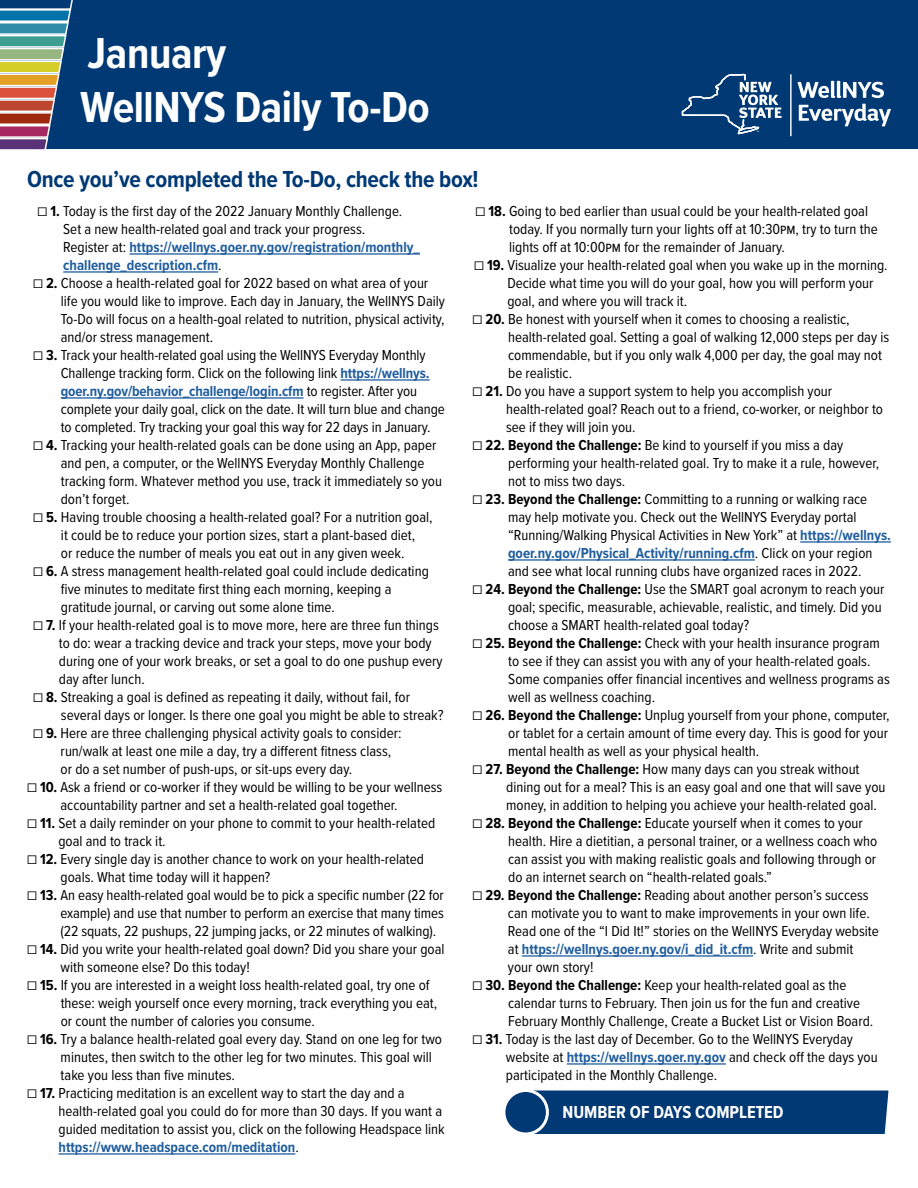
<style>
.page{position:relative;width:918px;height:1188px;background:#fff}
.page>*{position:absolute;margin:0;border:0;box-sizing:border-box;transform-origin:0 0}
.t1{font:700 45px/54px "Proxima Nova Cond";letter-spacing:-.01em;color:#fff}
.t2{font:700 24px "Proxima Nova Cond";letter-spacing:-.01em;color:#003974}
.t3{font:700 18px "Proxima Nova Cond";color:#fff}
.t4{font:15px/18px "Proxima Nova Cond";color:#000}
.s1{font-weight:700}
.s2{font-weight:700;color:#215e9e}
</style>
<div class="page">
<div style="left:0;top:0;width:918px;height:148px;background:#003974"></div>
<hr style="left:790px;top:74px;width:2px;height:62px;background:#fff">
<svg style="left:682px;top:74px;width:100px;height:60px"></svg>
<svg style="left:798px;top:81px;width:86px;height:17px"></svg>
<svg style="left:799px;top:104px;width:92px;height:22px"></svg>
<svg style="left:0;top:0;width:74px;height:150px"></svg>
<div style="left:534px;top:1090px;width:355px;height:44px;background:#003974"></div>
<div style="left:504px;top:1090px;width:43px;height:44px;background:#003974;border-radius:50%"></div>
<div style="left:502px;top:1089px;width:47px;height:47px;border:3px solid #fff;border-radius:50%"></div>
<hr style="left:129px;top:253px;width:291px;height:2px;background:#215e9e">
<hr style="left:63px;top:271px;width:155px;height:2px;background:#215e9e">
<hr style="left:341px;top:379px;width:89px;height:2px;background:#215e9e">
<hr style="left:61px;top:397px;width:243px;height:2px;background:#215e9e">
<hr style="left:59px;top:1153px;width:236px;height:2px;background:#215e9e">
<hr style="left:800px;top:541px;width:91px;height:2px;background:#215e9e">
<hr style="left:508px;top:559px;width:247px;height:2px;background:#215e9e">
<hr style="left:522px;top:955px;width:231px;height:2px;background:#215e9e">
<hr style="left:567px;top:1063px;width:159px;height:2px;background:#215e9e">
<p class="t1" style="left:80px;top:25px;width:351px">January<br>WellNYS Daily To-Do</p>
<p class="t2" style="left:27px;top:161px;width:453px">Once you’ve completed the To-Do, check the box!</p>
<p class="t4" style="left:63px;top:201px;width:358px;text-indent:-26px">☐ <span class="s1">1.</span> Today is the first day of the 2022 January Monthly Challenge.<br>Set a new health-related goal and track your progress.<br>Register at: <span class="s2">https://wellnys.goer.ny.gov/registration/monthly_ challenge_description.cfm</span>.</p>
<p class="t4" style="left:61px;top:273px;width:386px;text-indent:-28px">☐ <span class="s1">2.</span> Choose a health-related goal for 2022 based on what area of your life you would like to improve. Each day in January, the WellNYS Daily To-Do will focus on a health-goal related to nutrition, physical activity, and/or stress management.</p>
<p class="t4" style="left:61px;top:345px;width:386px;text-indent:-28px">☐ <span class="s1">3.</span> Track your health-related goal using the WellNYS Everyday Monthly Challenge tracking form. Click on the following link <span class="s2">https://wellnys. goer.ny.gov/behavior_challenge/login.cfm</span> to register. After you complete your daily goal, click on the date. It will turn blue and change to completed. Try tracking your goal this way for 22 days in January.</p>
<p class="t4" style="left:61px;top:435px;width:383px;text-indent:-28px">☐ <span class="s1">4.</span> Tracking your health-related goals can be done using an App, paper and pen, a computer, or the WellNYS Everyday Monthly Challenge tracking form. Whatever method you use, track it immediately so you don’t forget.</p>
<p class="t4" style="left:61px;top:507px;width:373px;text-indent:-28px">☐ <span class="s1">5.</span> Having trouble choosing a health-related goal? For a nutrition goal, it could be to reduce your portion sizes, start a plant-based diet,<br>or reduce the number of meals you eat out in any given week.</p>
<p class="t4" style="left:61px;top:561px;width:369px;text-indent:-28px">☐ <span class="s1">6.</span> A stress management health-related goal could include dedicating five minutes to meditate first thing each morning, keeping a gratitude journal, or carving out some alone time.</p>
<p class="t4" style="left:59px;top:615px;width:385px;text-indent:-26px">☐ <span class="s1">7.</span> If your health-related goal is to move more, here are three fun things to do: wear a tracking device and track your steps, move your body during one of your work breaks, or set a goal to do one pushup every day after lunch.</p>
<p class="t4" style="left:61px;top:687px;width:384px;text-indent:-28px">☐ <span class="s1">8.</span> Streaking a goal is defined as repeating it daily, without fail, for several days or longer. Is there one goal you might be able to streak?</p>
<p class="t4" style="left:61px;top:723px;width:342px;text-indent:-28px">☐ <span class="s1">9.</span> Here are three challenging physical activity goals to consider: run/walk at least one mile a day, try a different fitness class, or do a set number of push-ups, or sit-ups every day.</p>
<p class="t4" style="left:61px;top:777px;width:383px;text-indent:-34px">☐ <span class="s1">10.</span> Ask a friend or co-worker if they would be willing to be your wellness accountability partner and set a health-related goal together.</p>
<p class="t4" style="left:58px;top:813px;width:378px;text-indent:-31px">☐ <span class="s1">11.</span> Set a daily reminder on your phone to commit to your health-related goal and to track it.</p>
<p class="t4" style="left:61px;top:849px;width:365px;text-indent:-34px">☐ <span class="s1">12.</span> Every single day is another chance to work on your health-related goals. What time today will it happen?</p>
<p class="t4" style="left:60px;top:885px;width:385px;text-align:justify;text-indent:-33px">☐ <span class="s1">13.</span> An easy health-related goal would be to pick a specific number (22 for example) and use that number to perform an exercise that many times (22 squats, 22 pushups, 22 jumping jacks, or 22 minutes of walking).</p>
<p class="t4" style="left:60px;top:939px;width:386px;text-indent:-33px">☐ <span class="s1">14.</span> Did you write your health-related goal down? Did you share your goal with someone else? Do this today!</p>
<p class="t4" style="left:61px;top:975px;width:378px;text-indent:-34px">☐ <span class="s1">15.</span> If you are interested in a weight loss health-related goal, try one of these: weigh yourself once every morning, track everything you eat, or count the number of calories you consume.</p>
<p class="t4" style="left:61px;top:1029px;width:383px;text-indent:-34px">☐ <span class="s1">16.</span> Try a balance health-related goal every day. Stand on one leg for two minutes, then switch to the other leg for two minutes. This goal will take you less than five minutes.</p>
<p class="t4" style="left:59px;top:1083px;width:388px;text-indent:-32px">☐ <span class="s1">17.</span> Practicing meditation is an excellent way to start the day and a health-related goal you could do for more than 30 days. If you want a guided meditation to assist you, click on the following Headspace link <span class="s2">https://www.headspace.com/meditation</span>.</p>
<p class="t4" style="left:509px;top:201px;width:370px;text-indent:-34px">☐ <span class="s1">18.</span> Going to bed earlier than usual could be your health-related goal today. If you normally turn your lights off at 10:30pm, try to turn the lights off at 10:00pm for the remainder of January.</p>
<p class="t4" style="left:507px;top:255px;width:382px;text-indent:-33px">☐ <span class="s1">19.</span> Visualize your health-related goal when you wake up in the morning.<br>Decide what time you will do your goal, how you will perform your goal, and where you will track it.</p>
<p class="t4" style="left:508px;top:309px;width:383px;text-indent:-36px">☐ <span class="s1">20.</span> Be honest with yourself when it comes to choosing a realistic, health-related goal. Setting a goal of walking 12,000 steps per day is commendable, but if you only walk 4,000 per day, the goal may not be realistic.</p>
<p class="t4" style="left:506px;top:381px;width:379px;text-indent:-34px">☐ <span class="s1">21.</span> Do you have a support system to help you accomplish your health‑related goal? Reach out to a friend, co-worker, or neighbor to see if they will join you.</p>
<p class="t4" style="left:508px;top:435px;width:372px;text-indent:-36px">☐ <span class="s1">22. Beyond the Challenge:</span> Be kind to yourself if you miss a day performing your health-related goal. Try to make it a rule, however, not to miss two days.</p>
<p class="t4" style="left:508px;top:489px;width:384px;text-indent:-36px">☐ <span class="s1">23. Beyond the Challenge:</span> Committing to a running or walking race may help motivate you. Check out the WellNYS Everyday portal “Running/Walking Physical Activities in New York” at <span class="s2">https://wellnys. goer.ny.gov/Physical_Activity/running.cfm</span>. Click on your region and see what local running clubs have organized races in 2022.</p>
<p class="t4" style="left:508px;top:579px;width:378px;text-indent:-36px">☐ <span class="s1">24. Beyond the Challenge:</span> Use the SMART goal acronym to reach your goal; specific, measurable, achievable, realistic, and timely. Did you choose a SMART health-related goal today?</p>
<p class="t4" style="left:508px;top:633px;width:383px;text-indent:-36px">☐ <span class="s1">25. Beyond the Challenge:</span> Check with your health insurance program to see if they can assist you with any of your health-related goals.<br>Some companies offer financial incentives and wellness programs as well as wellness coaching.</p>
<p class="t4" style="left:508px;top:705px;width:383px;text-align:justify;text-indent:-36px">☐ <span class="s1">26. Beyond the Challenge:</span> Unplug yourself from your phone, computer, or tablet for a certain amount of time every day. This is good for your mental health as well as your physical health.</p>
<p class="t4" style="left:506px;top:759px;width:381px;text-indent:-34px">☐ <span class="s1">27. Beyond the Challenge:</span> How many days can you streak without dining out for a meal? This is an easy goal and one that will save you money, in addition to helping you achieve your health-related goal.</p>
<p class="t4" style="left:508px;top:813px;width:371px;text-indent:-36px">☐ <span class="s1">28. Beyond the Challenge:</span> Educate yourself when it comes to your health. Hire a dietitian, a personal trainer, or a wellness coach who can assist you with making realistic goals and following through or do an internet search on “health-related goals.”</p>
<p class="t4" style="left:508px;top:885px;width:373px;text-indent:-35px">☐ <span class="s1">29. Beyond the Challenge:</span> Reading about another person’s success can motivate you to want to make improvements in your own life.<br>Read one of the “I Did It!” stories on the WellNYS Everyday website at <span class="s2">https://wellnys.goer.ny.gov/i_did_it.cfm</span>. Write and submit your own story!</p>
<p class="t4" style="left:508px;top:975px;width:367px;text-indent:-36px">☐ <span class="s1">30. Beyond the Challenge:</span> Keep your health-related goal as the calendar turns to February. Then join us for the fun and creative<br>February Monthly Challenge, Create a Bucket List or Vision Board.</p>
<p class="t4" style="left:506px;top:1029px;width:373px;text-indent:-33px">☐ <span class="s1">31.</span> Today is the last day of December. Go to the WellNYS Everyday website at <span class="s2">https://wellnys.goer.ny.gov</span> and check off the days you participated in the Monthly Challenge.</p>
<p class="t3" style="left:562px;top:1099px;width:223px">NUMBER OF DAYS COMPLETED</p>
</div>
